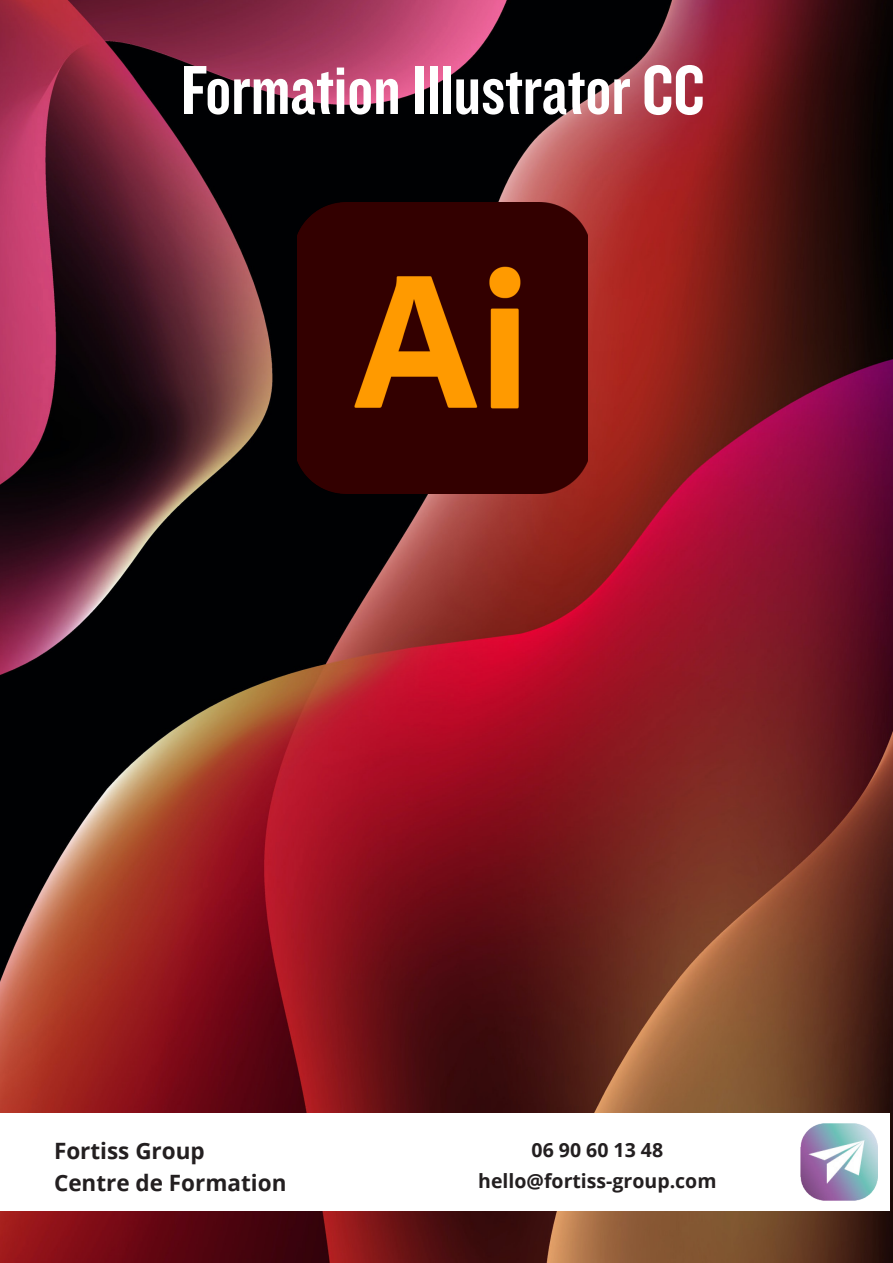
<style>
.page{position:relative;width:893px;height:1263px;background:#fff}
.page>*{position:absolute;margin:0;border:0;box-sizing:border-box;transform-origin:0 0}
.t1{font:72px "Knockout HTF49 Liteweight";color:#fff}
.t2{font:700 22.5px "Open Sans";color:#231f20}
.t3{font:700 19.5px "Open Sans";color:#231f20}
</style>
<div class="page">
<img style="left:0;top:0;width:893px;height:1263px">
<img style="left:298px;top:203px;width:290px;height:290px">
<div style="left:0;top:1113px;width:889px;height:97px;background:#fff"></div>
<img style="left:801px;top:1124px;width:76px;height:76px">
<p class="t1" style="left:181px;top:53px;width:525px">Formation Illustrator CC</p>
<p class="t2" style="left:54px;top:1135px;width:152px">Fortiss Group</p>
<p class="t2" style="left:54px;top:1167px;width:234px">Centre de Formation</p>
<p class="t3" style="left:532px;top:1136px;width:133px">06 90 60 13 48</p>
<p class="t3" style="left:478px;top:1167px;width:240px">hello@fortiss-group.com</p>
</div>
